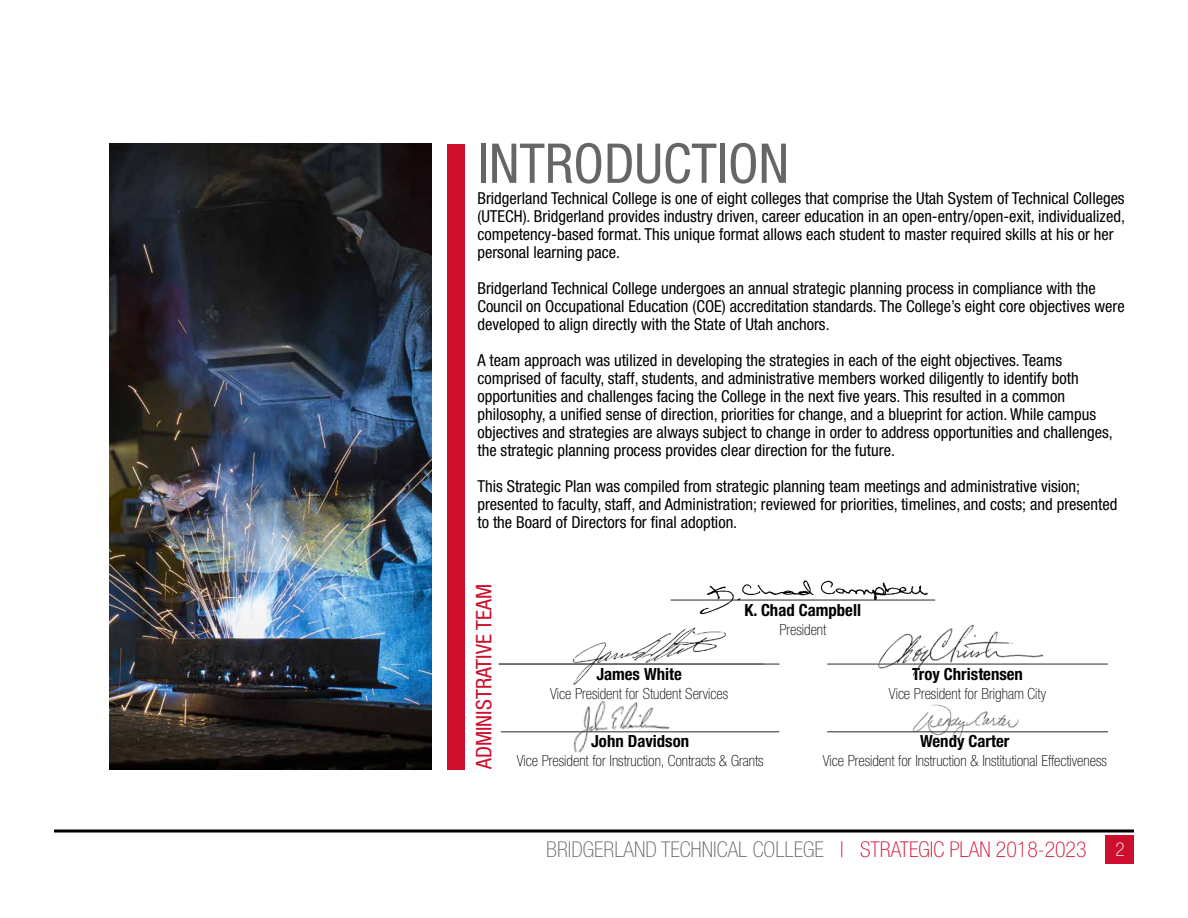
<style>
.page{position:relative;width:1188px;height:918px;background:#fff}
.page>*{position:absolute;margin:0;border:0;box-sizing:border-box;transform-origin:0 0}
.t1{font:condensed 54.9px "Helvetica Neue LT Std";color:#666}
.t2{font:100 condensed 21.75px "Helvetica Neue LT Std";color:#666}
.t3{font:condensed 21.6px "Helvetica Neue LT Std";color:#ce0e2d}
.t4{font:100 condensed 19.05px "Helvetica Neue LT Std";color:#fff}
.t5{font:700 condensed 16.8px "Helvetica Neue LT Std";color:#000}
.t6{font:condensed 16.5px/18px "Helvetica Neue LT Std";color:#000}
.t7{font:100 condensed 15.3px "Helvetica Neue LT Std";color:#000}
.s1{color:#ce0e2d}
</style>
<div class="page">
<div style="left:1106px;top:835px;width:28px;height:28px;background:#ce0e2d"></div>
<hr style="left:54px;top:830px;width:1080px;height:2px;background:#000">
<div style="left:447px;top:144px;width:17px;height:626px;background:#ce0e2d"></div>
<img style="left:110px;top:144px;width:322px;height:625px">
<hr style="left:827px;top:663px;width:281px;height:2px;background:#666">
<hr style="left:501px;top:731px;width:278px;height:1px;background:#666">
<hr style="left:827px;top:731px;width:281px;height:1px;background:#666">
<hr style="left:671px;top:599px;width:264px;height:2px;background:#666">
<hr style="left:499px;top:663px;width:280px;height:2px;background:#666">
<img style="left:695px;top:580px;width:237px;height:34px">
<img style="left:557px;top:627px;width:178px;height:58px">
<img style="left:568px;top:701px;width:108px;height:52px">
<img style="left:910px;top:704px;width:112px;height:35px">
<img style="left:861px;top:608px;width:199px;height:68px">
<h1 class="t1" style="left:478px;top:132px;width:313px">INTRODUCTION</h1>
<p class="t6" style="left:477px;top:189px;width:649px">Bridgerland Technical College is one of eight colleges that comprise the Utah System of Technical Colleges (UTECH). Bridgerland provides industry driven, career education in an open-entry/open-exit, individualized, competency-based format. This unique format allows each student to master required skills at his or her personal learning pace.</p>
<p class="t6" style="left:477px;top:279px;width:649px">Bridgerland Technical College undergoes an annual strategic planning process in compliance with the<br>Council on Occupational Education (COE) accreditation standards. The College’s eight core objectives were developed to align directly with the State of Utah anchors.</p>
<p class="t6" style="left:477px;top:351px;width:637px">A team approach was utilized in developing the strategies in each of the eight objectives. Teams comprised of faculty, staff, students, and administrative members worked diligently to identify both opportunities and challenges facing the College in the next five years. This resulted in a common philosophy, a unified sense of direction, priorities for change, and a blueprint for action. While campus objectives and strategies are always subject to change in order to address opportunities and challenges, the strategic planning process provides clear direction for the future.</p>
<p class="t6" style="left:477px;top:477px;width:642px">This Strategic Plan was compiled from strategic planning team meetings and administrative vision; presented to faculty, staff, and Administration; reviewed for priorities, timelines, and costs; and presented to the Board of Directors for final adoption.</p>
<h3 class="t3" style="left:471px;top:769px;width:186px;rotate:-90deg">ADMINISTRATIVE TEAM</h3>
<p class="t5" style="left:596px;top:664px;width:87px">James White</p>
<p class="t7" style="left:550px;top:685px;width:180px">Vice President for Student Services</p>
<p class="t5" style="left:745px;top:600px;width:118px">K. Chad Campbell</p>
<p class="t7" style="left:779px;top:621px;width:48px">President</p>
<p class="t5" style="left:912px;top:664px;width:112px">Troy Christensen</p>
<p class="t7" style="left:889px;top:685px;width:159px">Vice President for Brigham City</p>
<p class="t5" style="left:591px;top:731px;width:99px">John Davidson</p>
<p class="t7" style="left:517px;top:752px;width:248px">Vice President for Instruction, Contracts &amp; Grants</p>
<p class="t5" style="left:920px;top:731px;width:91px">Wendy Carter</p>
<p class="t7" style="left:823px;top:752px;width:286px">Vice President for Instruction &amp; Institutional Effectiveness</p>
<h2 class="t2" style="left:546px;top:838px;width:542px">BRIDGERLAND TECHNICAL COLLEGE <span class="s1">| STRATEGIC PLAN 2018-2023</span></h2>
<p class="t4" style="left:1115px;top:839px;width:11px">2</p>
</div>
